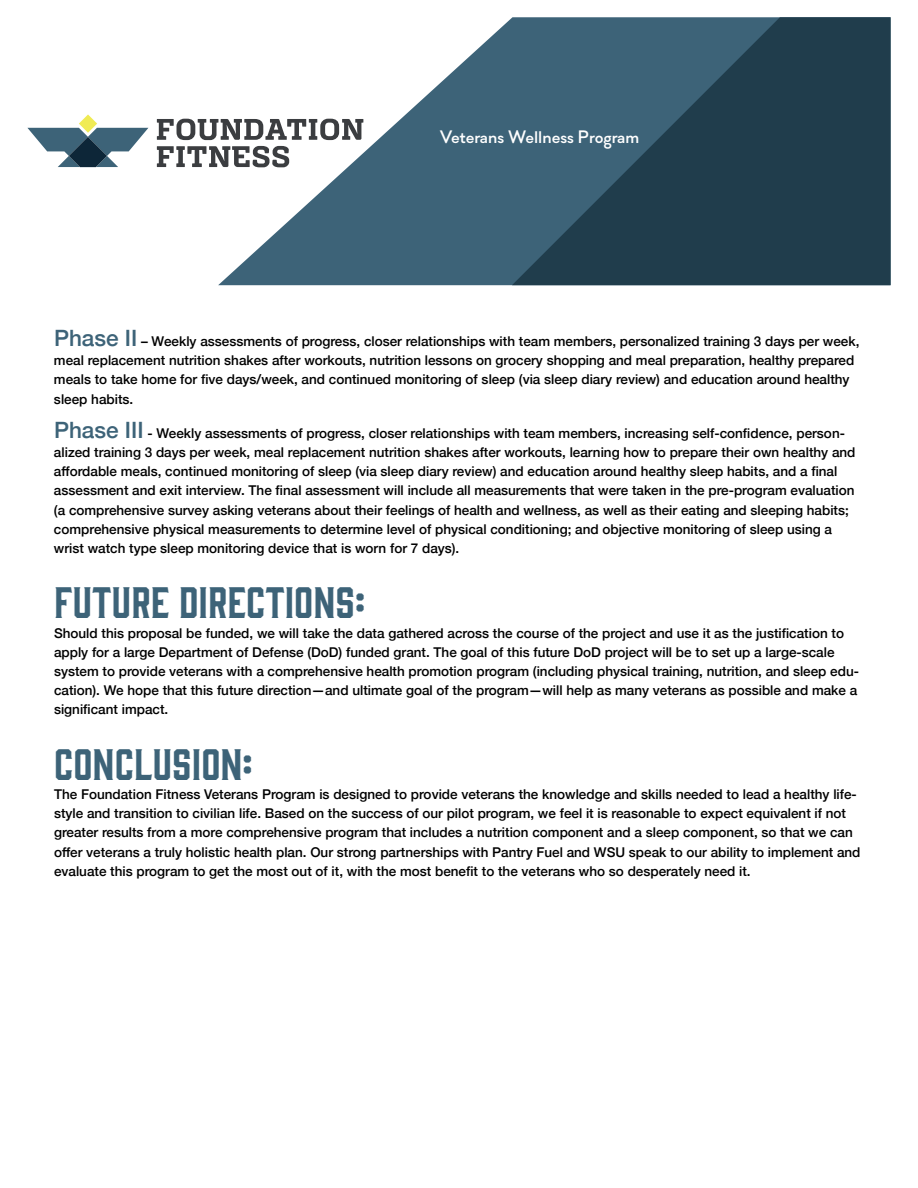
<style>
.page{position:relative;width:918px;height:1188px;background:#fff}
.page>*{position:absolute;margin:0;border:0;box-sizing:border-box;transform-origin:0 0}
.t1{font:40.5px "Gin";color:#3d6378}
.t2{font:500 18px "Soin Sans Pro";color:#fff}
.t3{font:500 13.5px/19.2px "Helvetica Neue";color:#000}
.s1{font-size:22.5px;color:#3d6378}
</style>
<div class="page">
<svg style="left:157px;top:119px;width:61px;height:21px"></svg>
<svg style="left:157px;top:146px;width:61px;height:21px"></svg>
<svg style="left:27px;top:114px;width:121px;height:53px"></svg>
<svg style="left:218px;top:18px;width:294px;height:267px;fill:#3d6378"></svg>
<svg style="left:512px;top:17px;width:379px;height:268px;background:#2a4a5b"></svg>
<h2 class="t2" style="left:440px;top:126px;width:201px">Veterans Wellness Program</h2>
<p class="t3" style="left:54px;top:330px;width:807px"><span class="s1">Phase II</span> – Weekly assessments of progress, closer relationships with team members, personalized training 3 days per week, meal replacement nutrition shakes after workouts, nutrition lessons on grocery shopping and meal preparation, healthy prepared meals to take home for five days/week, and continued monitoring of sleep (via sleep diary review) and education around healthy sleep habits.</p>
<p class="t3" style="left:54px;top:422px;width:803px"><span class="s1">Phase III</span> - Weekly assessments of progress, closer relationships with team members, increasing self-confidence, person&shy;alized training 3 days per week, meal replacement nutrition shakes after workouts, learning how to prepare their own healthy and affordable meals, continued monitoring of sleep (via sleep diary review) and education around healthy sleep habits, and a final assessment and exit interview. The final assessment will include all measurements that were taken in the pre-program evaluation (a comprehensive survey asking veterans about their feelings of health and wellness, as well as their eating and sleeping habits; comprehensive physical measurements to determine level of physical conditioning; and objective monitoring of sleep using a wrist watch type sleep monitoring device that is worn for 7 days).</p>
<h1 class="t1" style="left:54px;top:575px;width:313px">FUTURE DIRECTIONS:</h1>
<p class="t3" style="left:54px;top:622px;width:807px">Should this proposal be funded, we will take the data gathered across the course of the project and use it as the justification to apply for a large Department of Defense (DoD) funded grant. The goal of this future DoD project will be to set up a large-scale system to provide veterans with a comprehensive health promotion program (including physical training, nutrition, and sleep edu&shy;cation). We hope that this future direction—and ultimate goal of the program—will help as many veterans as possible and make a significant impact.</p>
<h1 class="t1" style="left:54px;top:736px;width:200px">CONCLUSION:</h1>
<p class="t3" style="left:54px;top:783px;width:808px">The Foundation Fitness Veterans Program is designed to provide veterans the knowledge and skills needed to lead a healthy life&shy;style and transition to civilian life. Based on the success of our pilot program, we feel it is reasonable to expect equivalent if not greater results from a more comprehensive program that includes a nutrition component and a sleep component, so that we can offer veterans a truly holistic health plan. Our strong partnerships with Pantry Fuel and WSU speak to our ability to implement and evaluate this program to get the most out of it, with the most benefit to the veterans who so desperately need it.</p>
</div>
